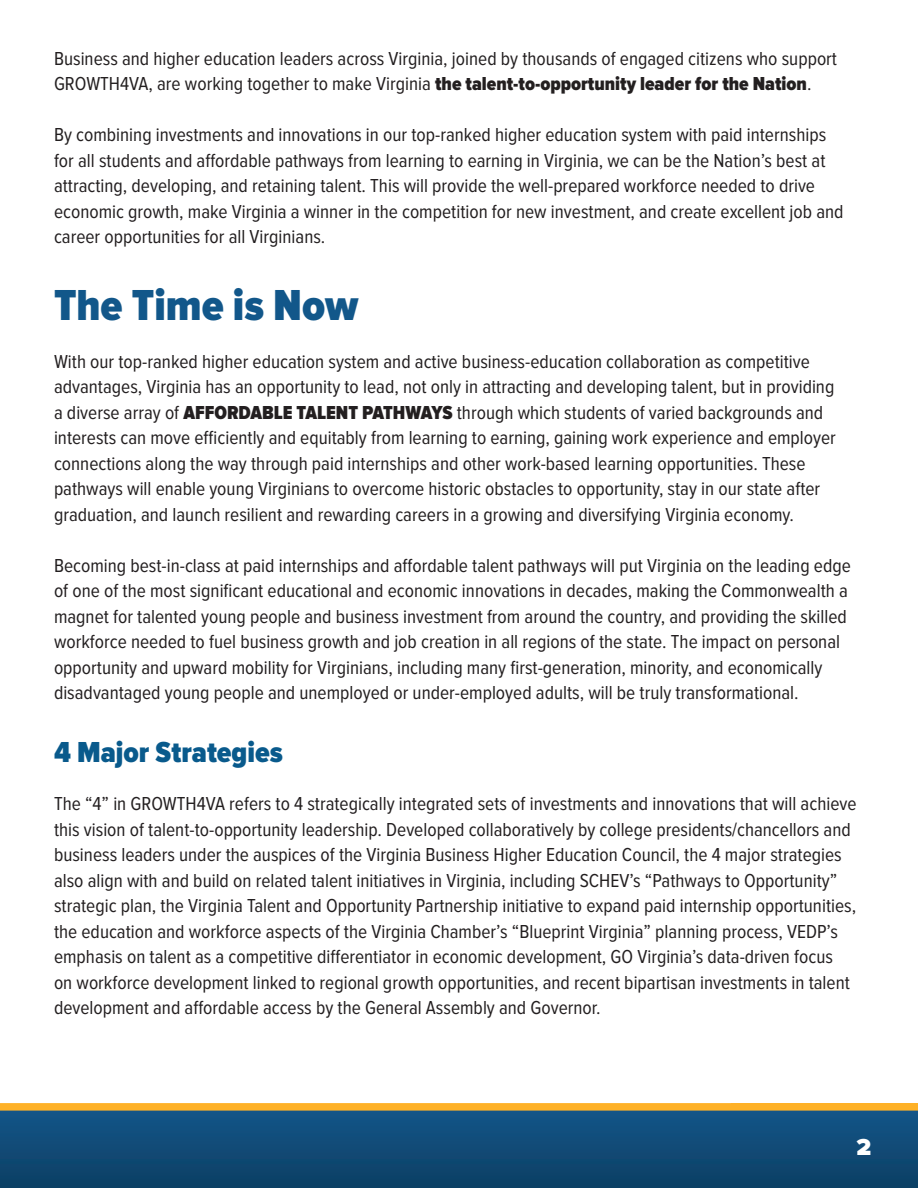
<style>
.page{position:relative;width:918px;height:1188px;background:#fff}
.page>*{position:absolute;margin:0;border:0;box-sizing:border-box;transform-origin:0 0}
.t1{font:900 45px "Proxima Nova Cond";color:#12578a}
.t2{font:900 30px "Proxima Nova Cond";color:#095a8c}
.t3{font:900 24px "Proxima Nova";color:#fff}
.Paragraph_Style_2{font:19.5px/25.5px "Proxima Nova Cond";color:#231f20}
.s1{font-weight:900}
</style>
<div class="page">
<div style="left:0;top:1107px;width:918px;height:81px;background:linear-gradient(to bottom,#14568a,#0c3f64)"></div>
<div style="left:0;top:1103px;width:918px;height:8px;background:#feb127"></div>
<p class="Paragraph_Style_2" style="left:54px;top:46px;width:785px">Business and higher education leaders across Virginia, joined by thousands of engaged citizens who support<br>GROWTH4VA, are working together to make Virginia <span class="s1">the talent-to-opportunity leader for the Nation</span>.</p>
<p class="Paragraph_Style_2" style="left:54px;top:123px;width:791px">By combining investments and innovations in our top-ranked higher education system with paid internships for all students and affordable pathways from learning to earning in Virginia, we can be the Nation’s best at attracting, developing, and retaining talent. This will provide the well-prepared workforce needed to drive economic growth, make Virginia a winner in the competition for new investment, and create excellent job and career opportunities for all Virginians.</p>
<h2 class="t1" style="left:54px;top:280px;width:305px">The Time is Now</h2>
<p class="Paragraph_Style_2" style="left:54px;top:349px;width:783px">With our top-ranked higher education system and active business-education collaboration as competitive advantages, Virginia has an opportunity to lead, not only in attracting and developing talent, but in providing a diverse array of <span class="s1">AFFORDABLE TALENT PATHWAYS</span> through which students of varied backgrounds and interests can move efficiently and equitably from learning to earning, gaining work experience and employer connections along the way through paid internships and other work-based learning opportunities. These pathways will enable young Virginians to overcome historic obstacles to opportunity, stay in our state after graduation, and launch resilient and rewarding careers in a growing and diversifying Virginia economy.</p>
<p class="Paragraph_Style_2" style="left:54px;top:553px;width:798px">Becoming best-in-class at paid internships and affordable talent pathways will put Virginia on the leading edge of one of the most significant educational and economic innovations in decades, making the Commonwealth a magnet for talented young people and business investment from around the country, and providing the skilled workforce needed to fuel business growth and job creation in all regions of the state. The impact on personal opportunity and upward mobility for Virginians, including many first-generation, minority, and economically disadvantaged young people and unemployed or under-employed adults, will be truly transformational.</p>
<h2 class="t2" style="left:54px;top:736px;width:230px">4 Major Strategies</h2>
<p class="Paragraph_Style_2" style="left:54px;top:792px;width:804px">The “4” in GROWTH4VA refers to 4 strategically integrated sets of investments and innovations that will achieve this vision of talent-to-opportunity leadership. Developed collaboratively by college presidents/chancellors and business leaders under the auspices of the Virginia Business Higher Education Council, the 4 major strategies also align with and build on related talent initiatives in Virginia, including SCHEV’s “Pathways to Opportunity” strategic plan, the Virginia Talent and Opportunity Partnership initiative to expand paid internship opportunities, the education and workforce aspects of the Virginia Chamber’s “Blueprint Virginia” planning process, VEDP’s emphasis on talent as a competitive differentiator in economic development, GO Virginia’s data-driven focus<br>on workforce development linked to regional growth opportunities, and recent bipartisan investments in talent development and affordable access by the General Assembly and Governor.</p>
<p class="t3" style="left:857px;top:1134px;width:16px">2</p>
</div>
